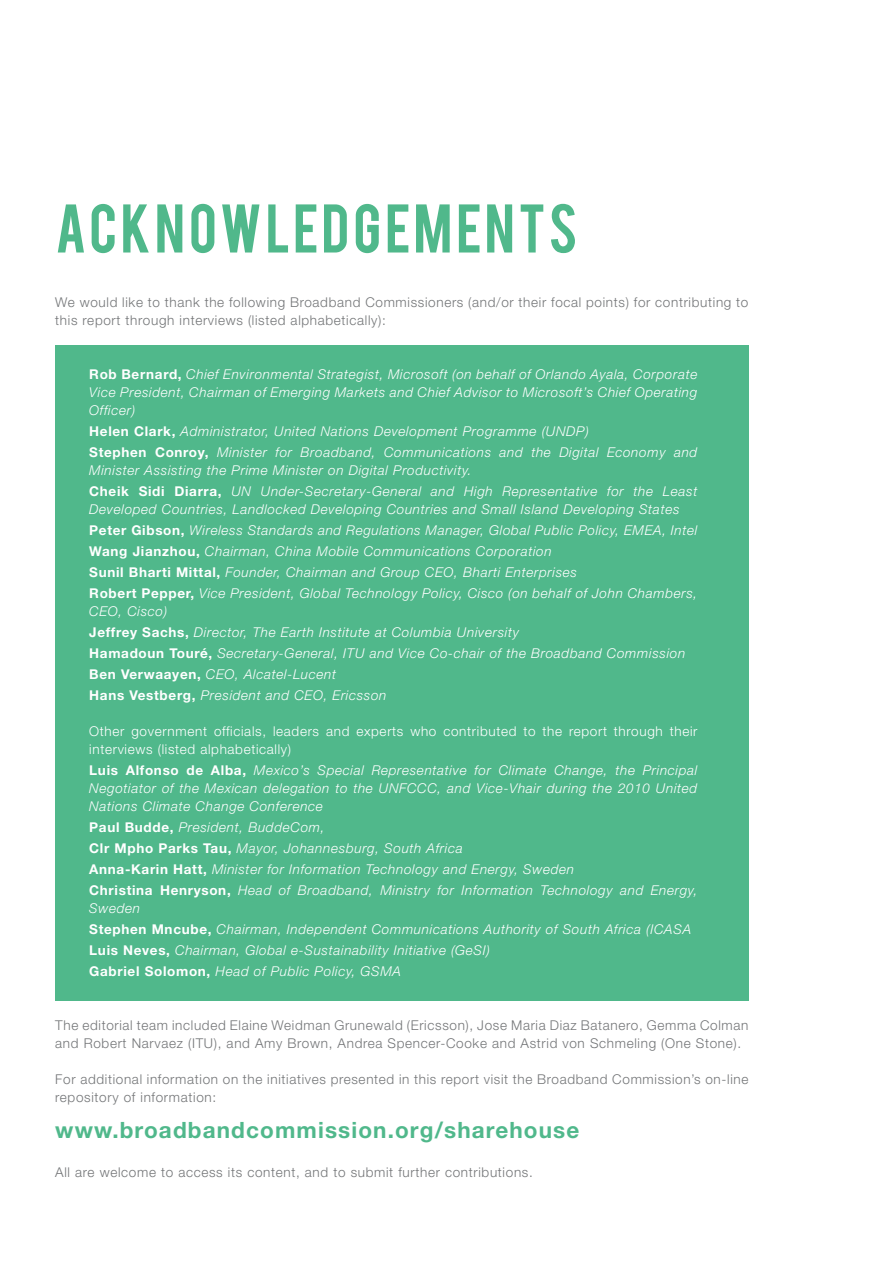
<style>
.page{position:relative;width:893px;height:1263px;background:#fff}
.page>*{position:absolute;margin:0;border:0;box-sizing:border-box;transform-origin:0 0}
.t1{font:54px "Bebas";letter-spacing:.065em;color:#50b88b}
.t2{font:700 22.5px "Helvetica Neue LT Std";letter-spacing:.05em;color:#50b88b}
.t3{font:italic 300 13.5px/21px "Helvetica Neue LT Std";letter-spacing:.05em;color:#fff}
.t4{font:300 13.5px/18px "Helvetica Neue LT Std";letter-spacing:.05em;color:#737577}
.t5{font:300 13.5px/18px "Helvetica Neue LT Std";letter-spacing:.05em;color:#fff}
.s1{font-weight:700;font-style:normal}
</style>
<div class="page">
<div style="left:55px;top:345px;width:693px;height:656px;background:#50b88b"></div>
<h1 class="t1" style="left:55px;top:189px;width:524px">ACKNOWLEDGEMENTS</h1>
<p class="t4" style="left:55px;top:292px;width:695px">We would like to thank the following Broadband Commissioners (and/or their focal points) for contributing to this report through interviews (listed alphabetically):</p>
<p class="t3" style="left:89px;top:365px;width:610px;line-height:18px;text-align:justify"><span class="s1">Rob Bernard,</span> Chief Environmental Strategist, Microsoft (on behalf of Orlando Ayala, Corporate Vice President, Chairman of Emerging Markets and Chief Advisor to Microsoft’s Chief Operating Officer)</p>
<p class="t3" style="left:89px;top:420px;width:609px"><span class="s1">Helen Clark,</span> Administrator, United Nations Development Programme (UNDP)<br><span class="s1">Stephen Conroy,</span> Minister for Broadband, Communications and the Digital Economy and</p>
<p class="t3" style="left:89px;top:459px;width:609px">Minister Assisting the Prime Minister on Digital Productivity.<br><span class="s1">Cheik Sidi Diarra,</span> UN Under-Secretary-General and High Representative for the Least</p>
<p class="t3" style="left:89px;top:498px;width:610px">Developed Countries, Landlocked Developing Countries and Small Island Developing States <span class="s1">Peter Gibson,</span> Wireless Standards and Regulations Manager, Global Public Policy, EMEA, Intel <span class="s1">Wang Jianzhou,</span> Chairman, China Mobile Communications Corporation<br><span class="s1">Sunil Bharti Mittal,</span> Founder, Chairman and Group CEO, Bharti Enterprises<br><span class="s1">Robert Pepper,</span> Vice President, Global Technology Policy, Cisco (on behalf of John Chambers,</p>
<p class="t3" style="left:89px;top:600px;width:597px">CEO, Cisco)<br><span class="s1">Jeffrey Sachs,</span> Director, The Earth Institute at Columbia University<br><span class="s1">Hamadoun Touré,</span> Secretary-General, ITU and Vice Co-chair of the Broadband Commission <span class="s1">Ben Verwaayen,</span> CEO, Alcatel-Lucent<br><span class="s1">Hans Vestberg,</span> President and CEO, Ericsson</p>
<p class="t5" style="left:89px;top:721px;width:610px">Other government officials, leaders and experts who contributed to the report through their interviews (listed alphabetically)</p>
<p class="t3" style="left:89px;top:761px;width:610px;line-height:18px;text-align:justify"><span class="s1">Luis Alfonso de Alba,</span> Mexico’s Special Representative for Climate Change, the Principal Negotiator of the Mexican delegation to the UNFCCC, and Vice-Vhair during the 2010 United Nations Climate Change Conference</p>
<p class="t3" style="left:89px;top:816px;width:610px"><span class="s1">Paul Budde,</span> President, BuddeCom,<br><span class="s1">Clr Mpho Parks Tau,</span> Mayor, Johannesburg, South Africa<br><span class="s1">Anna-Karin Hatt,</span> Minister for Information Technology and Energy, Sweden<br><span class="s1">Christina Henryson,</span> Head of Broadband, Ministry for Information Technology and Energy,</p>
<p class="t3" style="left:89px;top:897px;width:603px">Sweden<br><span class="s1">Stephen Mncube,</span> Chairman, Independent Communications Authority of South Africa (ICASA <span class="s1">Luis Neves,</span> Chairman, Global e-Sustainability Initiative (GeSI)<br><span class="s1">Gabriel Solomon,</span> Head of Public Policy, GSMA</p>
<p class="t4" style="left:55px;top:1015px;width:695px">The editorial team included Elaine Weidman Grunewald (Ericsson), Jose Maria Diaz Batanero, Gemma Colman and Robert Narvaez (ITU), and Amy Brown, Andrea Spencer-Cooke and Astrid von Schmeling (One Stone).</p>
<p class="t4" style="left:55px;top:1069px;width:695px">For additional information on the initiatives presented in this report visit the Broadband Commission’s on-line repository of information:</p>
<h2 class="t2" style="left:55px;top:1116px;width:526px">www.broadbandcommission.org/sharehouse</h2>
<p class="t4" style="left:55px;top:1163px;width:479px">All are welcome to access its content, and to submit further contributions.</p>
</div>
